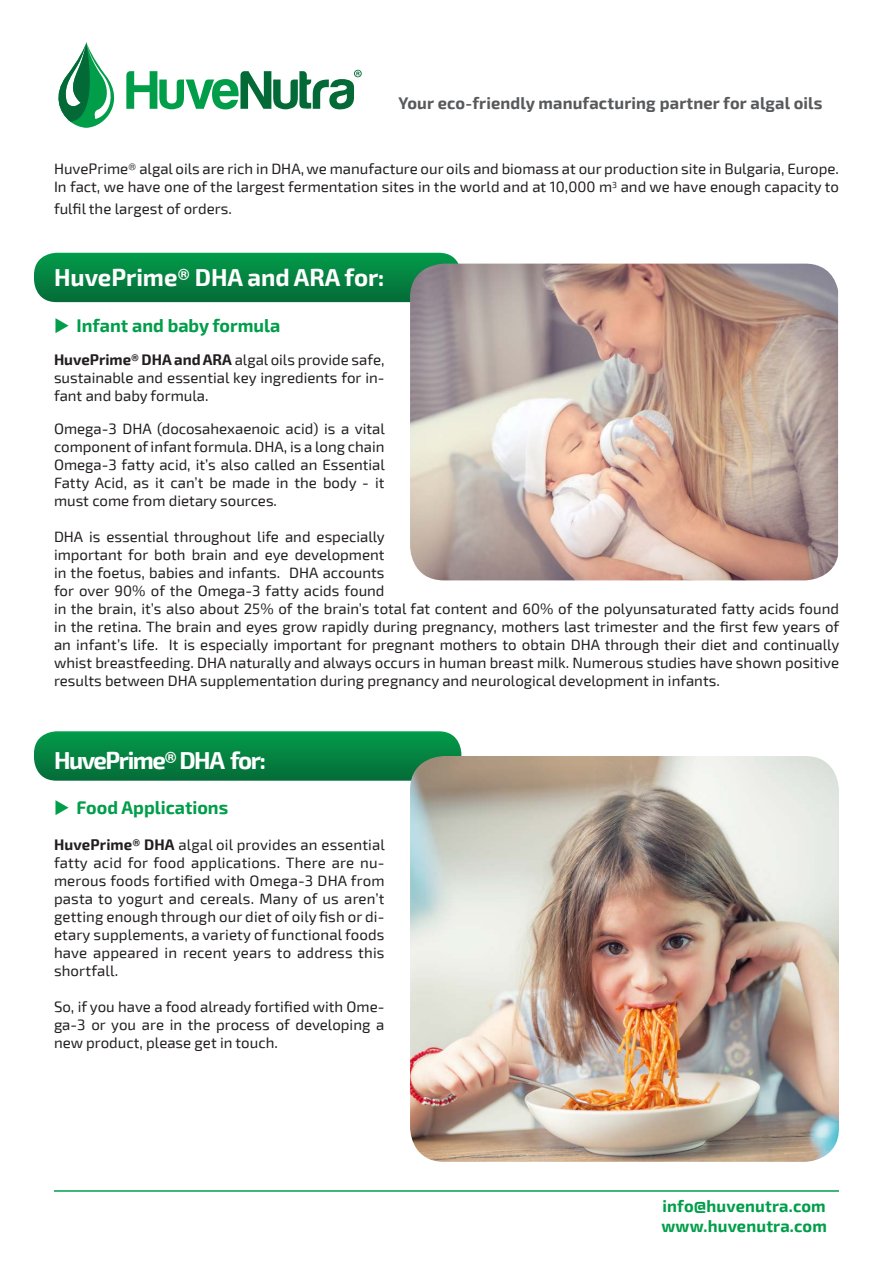
<style>
.page{position:relative;width:893px;height:1263px;background:#fff}
.page>*{position:absolute;margin:0;border:0;box-sizing:border-box;transform-origin:0 0}
.t1{font:700 24px "Exo 2";letter-spacing:-.005em;color:#fff}
.t2{font:700 24px "Exo 2";letter-spacing:-.06em;color:#fff}
.t3{font:700 18px "Exo 2";color:#019e4a}
.t4{font:700 16.5px "Exo 2";letter-spacing:.01em;color:#58595b}
.t5{font:700 16.5px/19.8px "Exo 2";letter-spacing:.01em;color:#019e4a}
.t6{font:15px/18px "Exo 2";color:#231f20;text-align:justify}
.s1{font-weight:700}
</style>
<div class="page">
<svg style="left:34px;top:253px;width:427px;height:49px;background:#078543"></svg>
<svg style="left:34px;top:731px;width:427px;height:50px;background:#0a8746"></svg>
<img style="left:410px;top:264px;width:428px;height:316px">
<img style="left:410px;top:756px;width:429px;height:406px">
<hr style="left:54px;top:1190px;width:785px;height:2px;background:#019e4a">
<svg style="left:58px;top:42px;width:304px;height:86px"></svg>
<p class="t4" style="left:398px;top:93px;width:426px">Your eco-friendly manufacturing partner for algal oils</p>
<p class="t6" style="left:54px;top:161px;width:786px">HuvePrime® algal oils are rich in DHA, we manufacture our oils and biomass at our production site in Bulgaria, Europe.<br>In fact, we have one of the largest fermentation sites in the world and at 10,000 m<sup>3</sup> and we have enough capacity to</p>
<p class="t6" style="left:54px;top:200px;width:179px">fulfil the largest of orders.</p>
<h1 class="t1" style="left:54px;top:263px;width:332px">HuvePrime® DHA and ARA for:</h1>
<p class="t3" style="left:54px;top:315px;width:228px">◆ Infant and baby formula</p>
<p class="t6" style="left:54px;top:351px;width:332px"><span class="s1">HuvePrime® DHA and ARA</span> algal oils provide safe, sustainable and essential key ingredients for in&shy;fant and baby formula.</p>
<p class="t6" style="left:54px;top:420px;width:332px">Omega-3 DHA (docosahexaenoic acid) is a vital component of infant formula. DHA, is a long chain Omega-3 fatty acid, it’s also called an Essential Fatty Acid, as it can’t be made in the body - it must come from dietary sources.</p>
<p class="t6" style="left:54px;top:528px;width:787px;text-align:left">DHA is essential throughout life and especially<br>important for both brain and eye development<br>in the foetus, babies and infants. DHA accounts<br>for over 90% of the Omega-3 fatty acids found<br>in the brain, it’s also about 25% of the brain’s total fat content and 60% of the polyunsaturated fatty acids found in the retina. The brain and eyes grow rapidly during pregnancy, mothers last trimester and the first few years of an infant’s life. It is especially important for pregnant mothers to obtain DHA through their diet and continually whist breastfeeding. DHA naturally and always occurs in human breast milk. Numerous studies have shown positive results between DHA supplementation during pregnancy and neurological development in infants.</p>
<h1 class="t2" style="left:54px;top:746px;width:213px">HuvePrime® DHA for:</h1>
<p class="t3" style="left:54px;top:797px;width:176px">◆ Food Applications</p>
<p class="t6" style="left:54px;top:836px;width:332px"><span class="s1">HuvePrime® DHA</span> algal oil provides an essential fatty acid for food applications. There are nu&shy;merous foods fortified with Omega-3 DHA from pasta to yogurt and cereals. Many of us aren’t getting enough through our diet of oily fish or di&shy;etary supplements, a variety of functional foods have appeared in recent years to address this shortfall.</p>
<p class="t6" style="left:54px;top:998px;width:332px">So, if you have a food already fortified with Ome&shy;ga-3 or you are in the process of developing a new product, please get in touch.</p>
<p class="t5" style="left:661px;top:1197px;width:167px">info@huvenutra.com www.huvenutra.com</p>
</div>
